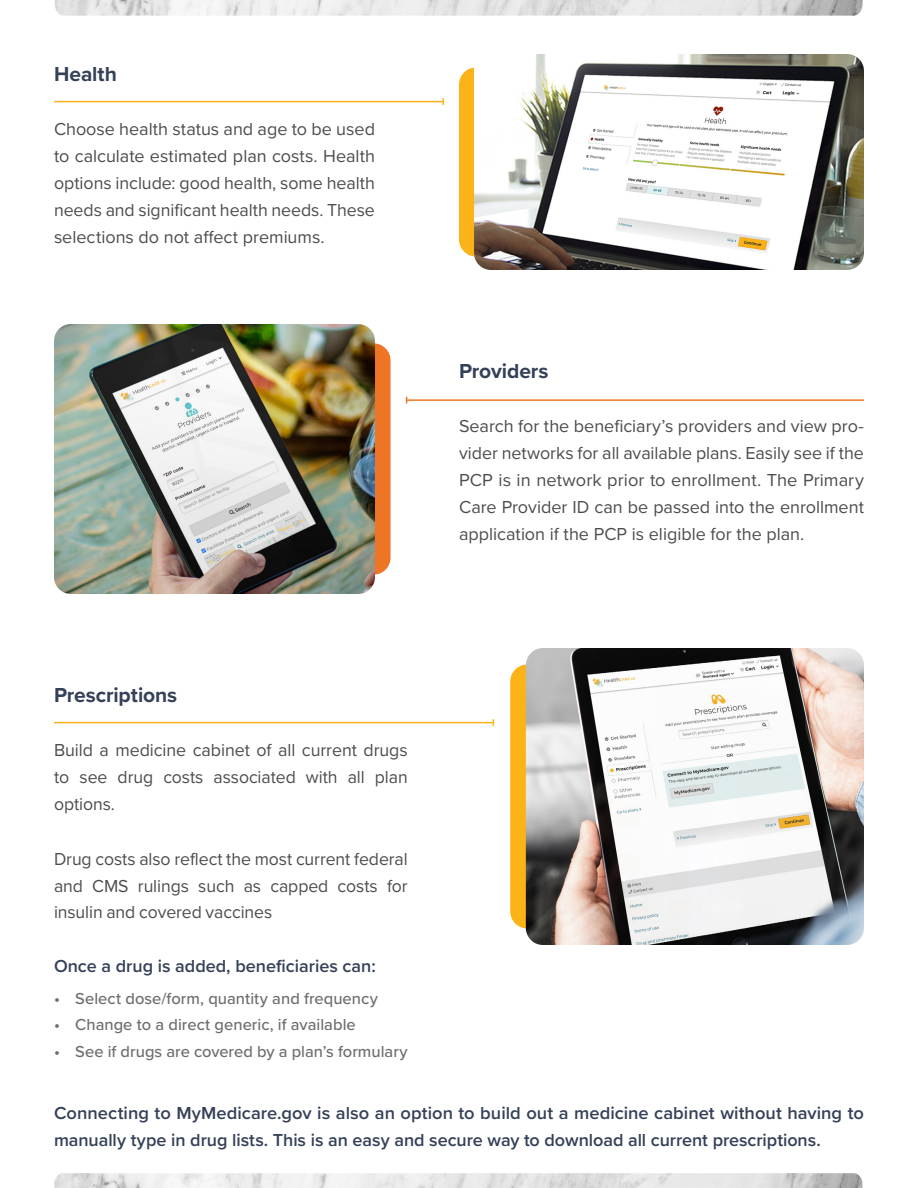
<style>
.page{position:relative;width:918px;height:1188px;background:#fff}
.page>*{position:absolute;margin:0;border:0;box-sizing:border-box;transform-origin:0 0}
.t1{font:700 21px "Proxima Nova";letter-spacing:-.005em;color:#354158}
.t2{font:18px/27px "Proxima Nova";letter-spacing:-.005em;color:#4d4d4d;text-align:justify}
.t3{font:600 18px/27px "Proxima Nova";color:#354158}
.t4{font:500 16.5px "Proxima Nova";color:#6c6d70}
.s1{font-weight:600}
</style>
<div class="page">
<img style="left:54px;top:1173px;width:808px;height:15px">
<div style="left:459px;top:68px;width:178px;height:188px;background:#fcb317;border-radius:17px"></div>
<div style="left:213px;top:343px;width:178px;height:232px;background:#ef7526;border-radius:17px"></div>
<div style="left:510px;top:665px;width:127px;height:263px;background:#fcb317;border-radius:17px"></div>
<img style="left:526px;top:648px;width:338px;height:297px">
<img style="left:474px;top:54px;width:390px;height:216px">
<img style="left:54px;top:324px;width:321px;height:270px">
<hr style="left:54px;top:101px;width:389px;height:1px;background:#fcb317">
<svg style="left:442px;top:98px;width:2px;height:7px"></svg>
<hr style="left:54px;top:722px;width:439px;height:1px;background:#fcb317">
<hr style="left:407px;top:399px;width:457px;height:2px;background:#ef7526">
<img style="left:55px;top:0;width:808px;height:16px">
<p class="t1" style="left:54px;top:58px;width:65px">Health</p>
<p class="t2" style="left:54px;top:115px;width:323px">Choose health status and age to be used to calculate estimated plan costs. Health options include: good health, some health needs and significant health needs. These selections do not affect premiums.</p>
<p class="t1" style="left:459px;top:355px;width:91px">Providers</p>
<p class="t2" style="left:459px;top:412px;width:407px">Search for the beneficiary’s providers and view pro&shy;vider networks for all available plans. Easily see if the PCP is in network prior to enrollment. The Primary Care Provider ID can be passed into the enrollment application if the PCP is eligible for the plan.</p>
<p class="t1" style="left:54px;top:679px;width:125px">Prescriptions</p>
<p class="t2" style="left:54px;top:736px;width:355px">Build a medicine cabinet of all current drugs to see drug costs associated with all plan options.</p>
<p class="t2" style="left:54px;top:845px;width:355px">Drug costs also reflect the most current federal and CMS rulings such as capped costs for insulin and covered vaccines</p>
<p class="t3" style="left:54px;top:952px;width:323px">Once a drug is added, beneficiaries can:</p>
<p class="t4" style="left:54px;top:986px;width:325px"><span class="s1">•</span> Select dose/form, quantity and frequency</p>
<p class="t4" style="left:54px;top:1013px;width:303px"><span class="s1">•</span> Change to a direct generic, if available</p>
<p class="t4" style="left:54px;top:1040px;width:355px"><span class="s1">•</span> See if drugs are covered by a plan’s formulary</p>
<p class="t3" style="left:54px;top:1099px;width:811px">Connecting to MyMedicare.gov is also an option to build out a medicine cabinet without having to manually type in drug lists. This is an easy and secure way to download all current prescriptions.</p>
</div>
